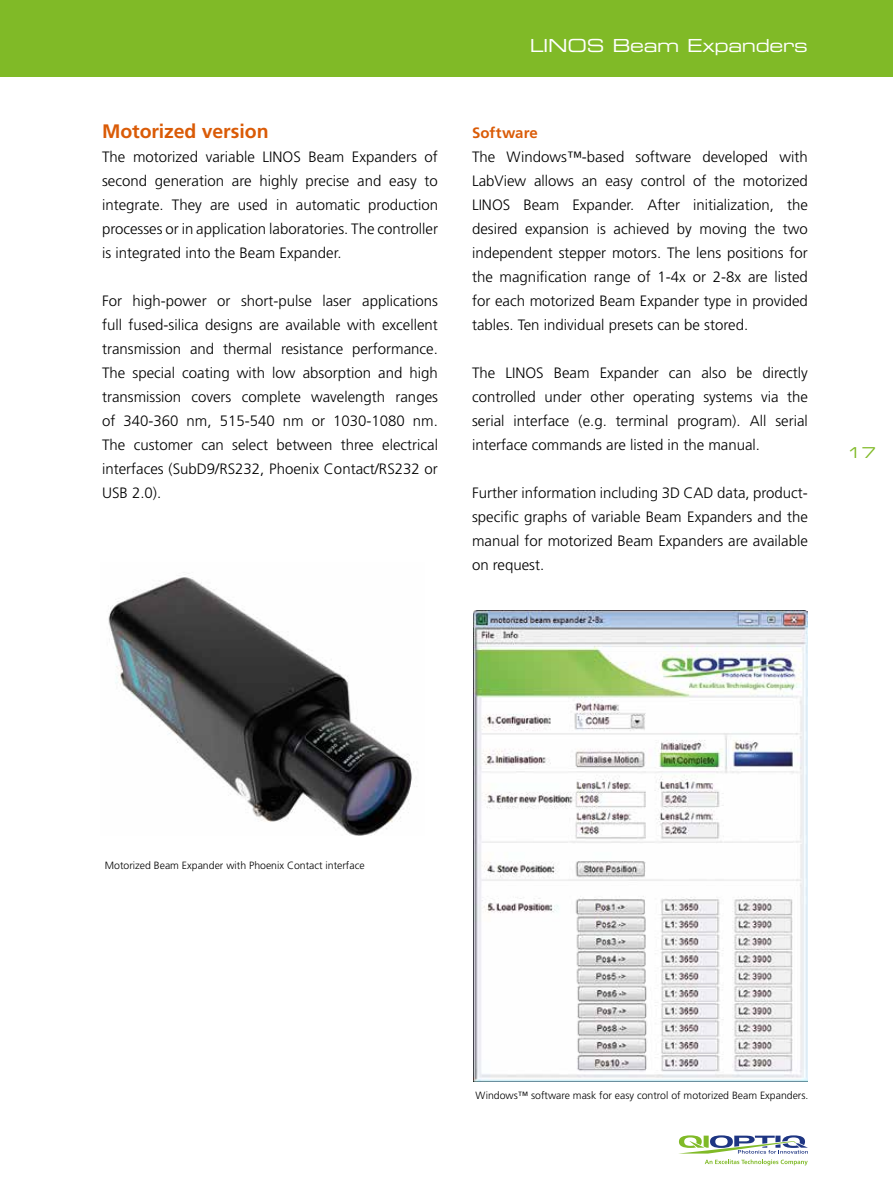
<style>
.page{position:relative;width:893px;height:1191px;background:#fff}
.page>*{position:absolute;margin:0;border:0;box-sizing:border-box;transform-origin:0 0}
.t1{font:700 19.5px "Frutiger LT Std";letter-spacing:-.005em;color:#da5b07}
.t2{font:18px "Eurostile LT Std Ex 2";letter-spacing:-.02em;color:#fff}
.t3{font:300 15px/24px "Frutiger";color:#000;text-align:justify}
.t4{font:700 15px "Frutiger LT Std";letter-spacing:.01em;color:#da5b07}
.t5{font:15px "Eurostile LT Std Ex 2";color:#80ba27}
.t6{font:300 10.5px "Frutiger";color:#000}
</style>
<div class="page">
<div style="left:0;top:0;width:893px;height:77px;background:#80ba27"></div>
<svg style="left:678px;top:1135px;width:130px;height:18px"></svg>
<svg style="left:705px;top:1159px;width:103px;height:6px"></svg>
<img style="left:108px;top:577px;width:304px;height:258px">
<img style="left:473px;top:610px;width:335px;height:471px">
<h1 class="t1" style="left:102px;top:120px;width:168px">Motorized version</h1>
<p class="t3" style="left:102px;top:145px;width:337px">The motorized variable LINOS Beam Expanders of second generation are highly precise and easy to integrate. They are used in automatic production processes or in application laboratories. The controller is integrated into the Beam Expander.</p>
<p class="t3" style="left:102px;top:289px;width:337px">For high-power or short-pulse laser applications full fused-silica designs are available with excellent transmission and thermal resistance performance.<br>The special coating with low absorption and high transmission covers complete wavelength ranges of 340-360 nm, 515-540 nm or 1030-1080 nm.<br>The customer can select between three electrical interfaces (SubD9/RS232, Phoenix Contact/RS232 or USB 2.0).</p>
<p class="t2" style="left:530px;top:33px;width:280px">LINOS Beam Expanders</p>
<p class="t4" style="left:472px;top:124px;width:67px">Software</p>
<p class="t3" style="left:472px;top:145px;width:337px">The Windows™-based software developed with LabView allows an easy control of the motorized LINOS Beam Expander. After initialization, the desired expansion is achieved by moving the two independent stepper motors. The lens positions for the magnification range of 1-4x or 2-8x are listed for each motorized Beam Expander type in provided tables. Ten individual presets can be stored.</p>
<p class="t3" style="left:472px;top:361px;width:337px">The LINOS Beam Expander can also be directly controlled under other operating systems via the serial interface (e.g. terminal program). All serial interface commands are listed in the manual.</p>
<p class="t3" style="left:472px;top:481px;width:337px">Further information including 3D CAD data, product&shy;specific graphs of variable Beam Expanders and the manual for motorized Beam Expanders are available on request.</p>
<p class="t5" style="left:847px;top:442px;width:30px">17</p>
<p class="t6" style="left:105px;top:859px;width:261px">Motorized Beam Expander with Phoenix Contact interface</p>
<p class="t6" style="left:476px;top:1089px;width:334px">Windows™ software mask for easy control of motorized Beam Expanders.</p>
</div>
